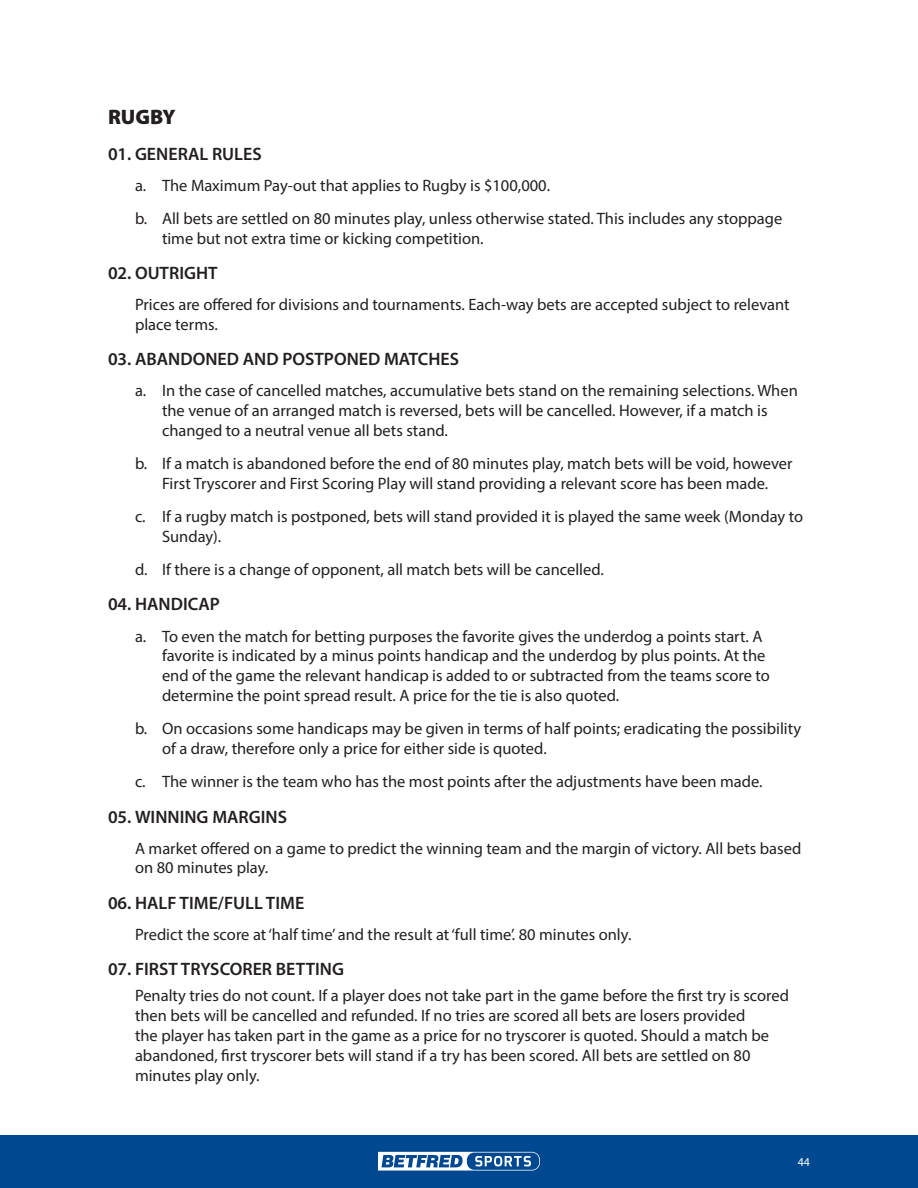
<style>
.page{position:relative;width:918px;height:1188px;background:#fff}
.page>*{position:absolute;margin:0;border:0;box-sizing:border-box;transform-origin:0 0}
.t1{font:21px "Myriad Variable Concept";letter-spacing:.255em;color:#231f20}
.t2{font:18px "Myriad Variable Concept";letter-spacing:.2em;color:#231f20}
.t3{font:18px "Myriad Variable Concept";letter-spacing:.23em;color:#231f20}
.t4{font:18px "Myriad Variable Concept";letter-spacing:.225em;color:#231f20}
.Subtitles{font:16.5px/19.8px "Myriad Variable Concept";letter-spacing:.16em;color:#231f20}
.t5{font:12px "Myriad Variable Concept";color:#fff}
</style>
<div class="page">
<div style="left:0;top:1135px;width:918px;height:53px;background:#004990"></div>
<svg style="left:378px;top:1152px;width:162px;height:19px"></svg>
<p class="t1" style="left:108px;top:104px;width:64px">RUGBY</p>
<p class="t2" style="left:108px;top:143px;width:152px">01. GENERAL RULES</p>
<p class="Subtitles" style="left:135px;top:175px;width:416px">a. The Maximum Pay-out that applies to Rugby is $100,000.</p>
<p class="Subtitles" style="left:162px;top:209px;width:619px;text-indent:-27px">b. Allbets are settled on 80 minutes play,unless otherwise stated.This includes any stoppage time but not extra time or kicking competition.</p>
<p class="t2" style="left:108px;top:263px;width:108px">02. OUTRIGHT</p>
<p class="Subtitles" style="left:135px;top:295px;width:654px">Prices are offered for divisions and tournaments.Each-way bets are accepted subject to relevant place terms.</p>
<p class="t2" style="left:108px;top:349px;width:349px">03. ABANDONED AND POSTPONED MATCHES</p>
<p class="Subtitles" style="left:162px;top:381px;width:634px;text-indent:-27px">a. In the case of cancelled matches,accumulative bets stand on the remaining selections.When the venue of an arranged match is reversed,bets willbe cancelled.However,if a match is changed to a neutralvenue allbets stand.</p>
<p class="Subtitles" style="left:135px;top:454px;width:657px;text-align:center">b. If a match is abandoned before the end of 80 minutes play,match bets willbe void,however<br>First Tryscorer and First Scoring Play will stand providing a relevant score has been made.</p>
<p class="Subtitles" style="left:162px;top:507px;width:640px;text-indent:-27px">c. If a rugby match is postponed,bets willstand provided it is played the same week (Monday to<br>Sunday).</p>
<p class="Subtitles" style="left:135px;top:560px;width:470px">d. If there is a change of opponent,allmatch bets willbe cancelled.</p>
<p class="t4" style="left:108px;top:594px;width:110px">04. HANDICAP</p>
<p class="Subtitles" style="left:162px;top:626px;width:606px;text-indent:-27px">a. To even the match for betting purposes the favorite gives the underdog a points start.A favorite is indicated by a minus points handicap and the underdog by plus points.At the end of the game the relevant handicap is added to or subtracted from the teams score to determine the point spread result.A price for the tie is also quoted.</p>
<p class="Subtitles" style="left:162px;top:719px;width:638px;text-indent:-27px">b. On occasions some handicaps may be given in terms of half points;eradicating the possibility of a draw,therefore only a price for either side is quoted.</p>
<p class="Subtitles" style="left:135px;top:772px;width:629px">c. The winner is the team who has the most points after the adjustments have been made.</p>
<p class="t3" style="left:108px;top:806px;width:177px">05. WINNING MARGINS</p>
<p class="Subtitles" style="left:135px;top:838px;width:665px">A market offered on a game to predict the winning team and the margin of victory.Allbets based on 80 minutes play.</p>
<p class="t2" style="left:108px;top:892px;width:194px">06. HALF TIME/FULL TIME</p>
<p class="Subtitles" style="left:135px;top:924px;width:497px">Predict the score at‘half time’and the result at‘full time’.80 minutes only.</p>
<p class="t2" style="left:108px;top:958px;width:233px">07. FIRST TRYSCORER BETTING</p>
<p class="Subtitles" style="left:135px;top:986px;width:652px">Penalty tries do not count.If a player does not take part in the game before the first try is scored then bets willbe cancelled and refunded.If no tries are scored allbets are losers provided<br>the player has taken part in the game as a price for no tryscorer is quoted.Should a match be abandoned,first tryscorer bets willstand if a try has been scored.Allbets are settled on 80 minutes play only.</p>
<p class="t5" style="left:798px;top:1155px;width:12px">44</p>
</div>
